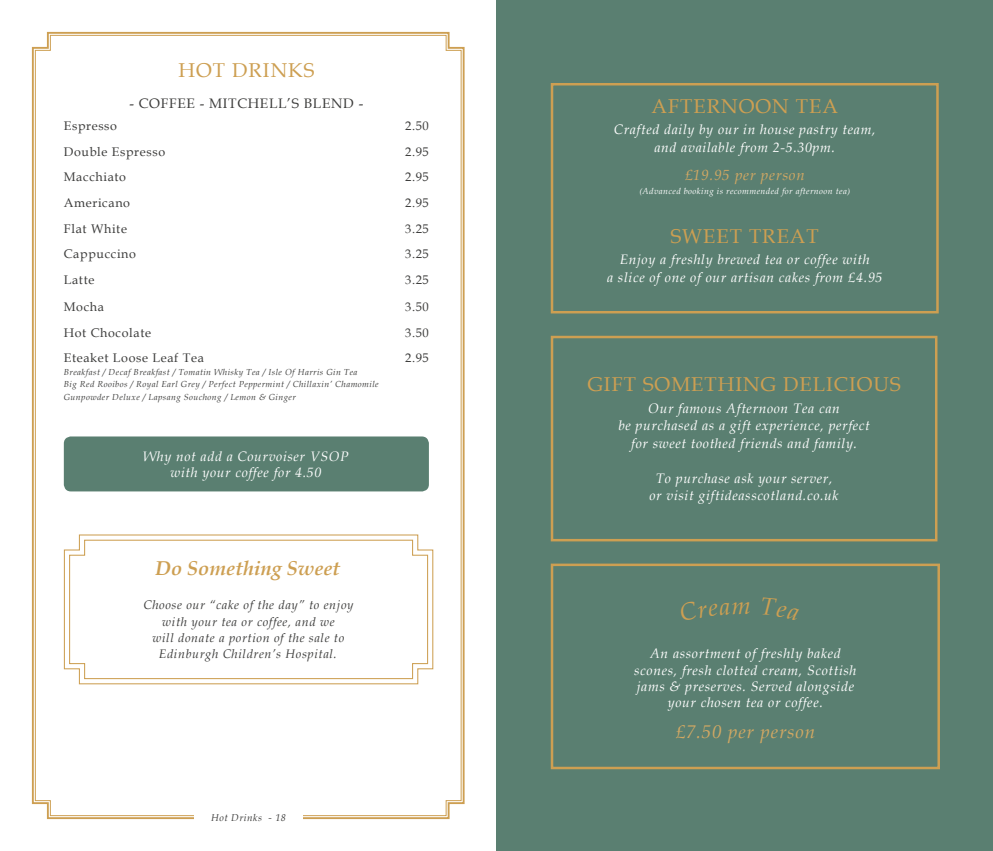
<style>
.page{position:relative;width:993px;height:851px;background:#fff}
.page>*{position:absolute;margin:0;border:0;box-sizing:border-box;transform-origin:0 0}
.t1{font:20px "Book Antiqua";letter-spacing:.05em;color:#cd9f52}
.t2{font:italic 700 20px "Book Antiqua";color:#cd9f52}
.t3{font:italic 18.75px "Book Antiqua";letter-spacing:.05em;color:#d2a863}
.t4{font:italic 15px "Book Antiqua";letter-spacing:.05em;color:#d2a863}
.t5{font:italic 13.75px/17.5px "Book Antiqua";letter-spacing:.05em;color:#fff;text-align:center}
.t6{font:13.75px "Book Antiqua";letter-spacing:.05em;color:#3c3c3b}
.t7{font:12.5px "Book Antiqua";letter-spacing:.05em;color:#3c3c3b}
.t8{font:italic 12.5px/16.2px "Book Antiqua";letter-spacing:.05em;color:#3c3c3b;text-align:center}
.t9{font:italic 10px "Book Antiqua";letter-spacing:.05em;color:#3c3c3b}
.t10{font:italic 8.75px/12.5px "Book Antiqua";letter-spacing:.05em;color:#3c3c3b}
.t11{font:italic 8.75px "Book Antiqua";letter-spacing:.05em;color:#fff}
.s1{font-size:8.12px}
</style>
<div class="page">
<svg style="left:31px;top:31px;width:434px;height:788px"></svg>
<svg style="left:35px;top:35px;width:426px;height:781px"></svg>
<div style="left:194px;top:806px;width:109px;height:24px;background:#fff"></div>
<div style="left:496px;top:0;width:496px;height:850px;background:#5a7f71"></div>
<svg style="left:63px;top:534px;width:370px;height:150px"></svg>
<svg style="left:69px;top:539px;width:359px;height:140px"></svg>
<div style="left:64px;top:436px;width:365px;height:55px;background:#5a7f71;border-radius:7px"></div>
<div style="left:550px;top:83px;width:388px;height:230px;border:2px solid #cd9f52"></div>
<div style="left:550px;top:563px;width:389px;height:206px;border:2px solid #cd9f52"></div>
<div style="left:550px;top:336px;width:387px;height:205px;border:2px solid #cd9f52"></div>
<h1 class="t1" style="left:178px;top:56px;width:137px">HOT DRINKS</h1>
<p class="t6" style="left:129px;top:94px;width:235px">- COFFEE - MITCHELL’S BLEND -</p>
<p class="t7" style="left:64px;top:117px;width:55px">Espresso</p>
<p class="t7" style="left:405px;top:117px;width:25px">2.50</p>
<p class="t7" style="left:64px;top:143px;width:103px">Double Espresso</p>
<p class="t7" style="left:405px;top:143px;width:25px">2.95</p>
<p class="t7" style="left:64px;top:168px;width:64px">Macchiato</p>
<p class="t7" style="left:405px;top:168px;width:25px">2.95</p>
<p class="t7" style="left:64px;top:194px;width:68px">Americano</p>
<p class="t7" style="left:405px;top:194px;width:25px">2.95</p>
<p class="t7" style="left:64px;top:219px;width:65px">Flat White</p>
<p class="t7" style="left:405px;top:219px;width:25px">3.25</p>
<p class="t7" style="left:64px;top:245px;width:74px">Cappuccino</p>
<p class="t7" style="left:405px;top:245px;width:25px">3.25</p>
<p class="t7" style="left:64px;top:271px;width:32px">Latte</p>
<p class="t7" style="left:405px;top:271px;width:25px">3.25</p>
<p class="t7" style="left:64px;top:298px;width:42px">Mocha</p>
<p class="t7" style="left:405px;top:298px;width:25px">3.50</p>
<p class="t7" style="left:64px;top:323px;width:89px">Hot Chocolate</p>
<p class="t7" style="left:405px;top:323px;width:25px">3.50</p>
<p class="t7" style="left:64px;top:349px;width:141px">Eteaket Loose Leaf Tea</p>
<p class="t7" style="left:405px;top:349px;width:25px">2.95</p>
<p class="t10" style="left:64px;top:365px;width:316px">Breakfast / Decaf Breakfast / Tomatin Whisky Tea / Isle Of Harris Gin Tea<br>Big Red Rooibos / Royal Earl Grey / Perfect Peppermint / Chillaxin’ Chamomile<br>Gunpowder Deluxe / Lapsang Souchong / Lemon &amp; Ginger</p>
<p class="t5" style="left:143px;top:447px;width:207px;line-height:16.2px">Why not add a Courvoiser VSOP with your coffee for 4.50</p>
<h1 class="t2" style="left:155px;top:554px;width:186px">Do Something Sweet</h1>
<p class="t8" style="left:143px;top:596px;width:211px">Choose our “cake of the day” to enjoy with your tea or coffee, and we<br>will donate a portion of the sale to Edinburgh Children’s Hospital.</p>
<p class="t9" style="left:211px;top:810px;width:76px">Hot Drinks - 18</p>
<h1 class="t1" style="left:651px;top:92px;width:188px">AFTERNOON TEA</h1>
<p class="t5" style="left:613px;top:120px;width:263px">Crafted daily by our in house pastry team, and available from 2-5.30pm.</p>
<p class="t4" style="left:684px;top:165px;width:121px">£19.95 per person</p>
<p class="t11" style="left:639px;top:185px;width:212px"><span class="s1">(</span>Advanced booking is recommended for afternoon tea<span class="s1">)</span></p>
<h1 class="t1" style="left:670px;top:222px;width:149px">SWEET TREAT</h1>
<p class="t5" style="left:607px;top:250px;width:277px">Enjoy a freshly brewed tea or coffee with<br>a slice of one of our artisan cakes from £4.95</p>
<h1 class="t1" style="left:587px;top:370px;width:314px">GIFT SOMETHING DELICIOUS</h1>
<p class="t5" style="left:618px;top:398px;width:253px">Our famous Afternoon Tea can<br>be purchased as a gift experience, perfect for sweet toothed friends and family.</p>
<p class="t5" style="left:649px;top:469px;width:191px">To purchase ask your server, or visit giftideasscotland.co.uk</p>
<p class="t5" style="left:634px;top:645px;width:224px;line-height:16.2px">An assortment of freshly baked scones, fresh clotted cream, Scottish jams &amp; preserves. Served alongside your chosen tea or coffee.</p>
<h2 class="t3" style="left:675px;top:718px;width:141px">£7.50 per person</h2>
</div>
